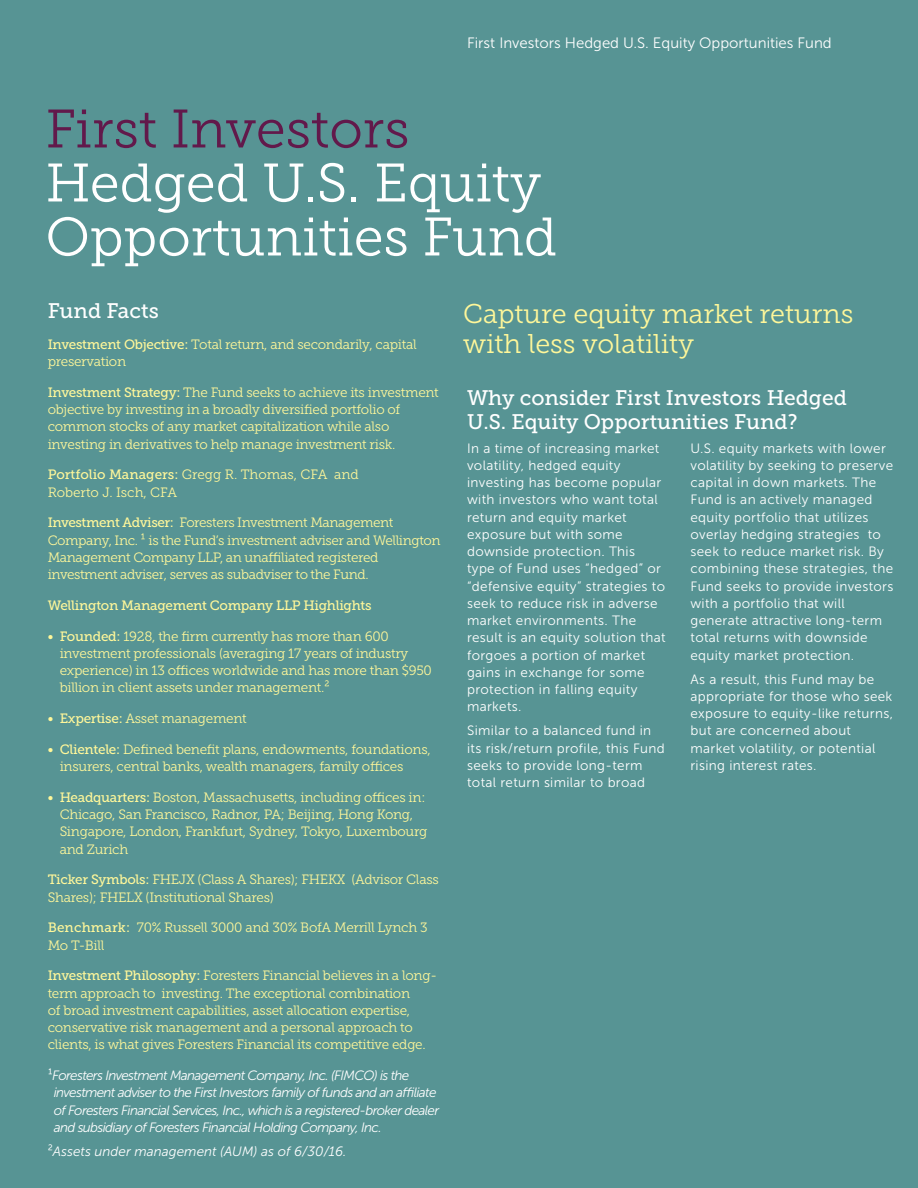
<style>
.page{position:relative;width:918px;height:1188px;background:#579494}
.page>*{position:absolute;margin:0;border:0;box-sizing:border-box;transform-origin:0 0}
.t1{font:54px/54px "Museo Slab 300";color:#fff}
.t2{font:27px/30px "Museo Slab 300";color:#fff79a}
.t3{font:21px/24px "Museo Slab 500";color:#fff}
.t4{font:15px "Museo Sans 300";color:#fff}
.t5{font:13.5px/17.2px "Museo Slab 300";letter-spacing:-.02em;color:#fff79a}
.t6{font:13.5px/17.2px "Museo Sans 300";letter-spacing:.025em;color:#fff}
.t7{font:italic 13.5px/17.2px "Museo Sans 300";letter-spacing:-.05em;color:#fff}
.t8{font:13.5px/17.2px "Museo Slab 300";color:#fff79a}
.t9{font:13.5px "Museo Slab 500";letter-spacing:-.02em;color:#fff79a}
.t10{font:italic 13.5px "Museo Sans 300";color:#fff}
.s1{color:#62194b}
.s2{font-family:"Museo Slab 500"}
.s3{font-style:normal}
</style>
<div class="page">
<p class="t4" style="left:467px;top:35px;width:366px">First Investors Hedged U.S. Equity Opportunities Fund</p>
<p class="t1" style="left:45px;top:102px;width:513px"><span class="s1">First Investors<br></span>Hedged U.S. Equity<br>Opportunities Fund</p>
<p class="t3" style="left:48px;top:299px;width:113px">Fund Facts</p>
<p class="t5" style="left:48px;top:336px;width:371px"><span class="s2">Investment Objective:</span> Total return, and secondarily, capital preservation</p>
<p class="t5" style="left:48px;top:384px;width:393px"><span class="s2">Investment Strategy:</span> The Fund seeks to achieve its investment objective by investing in a broadly diversified portfolio of common stocks of any market capitalization while also investing in derivatives to help manage investment risk.</p>
<p class="t8" style="left:48px;top:466px;width:313px"><span class="s2">Portfolio Managers:</span> Gregg R. Thomas, CFA and<br>Roberto J. Isch, CFA</p>
<p class="t5" style="left:48px;top:514px;width:394px"><span class="s2">Investment Adviser:</span> Foresters Investment Management Company, Inc. ¹ is the Fund’s investment adviser and Wellington Management Company LLP, an unaffiliated registered investment adviser, serves as subadviser to the Fund.</p>
<p class="t9" style="left:48px;top:598px;width:325px">Wellington Management Company LLP Highlights</p>
<p class="t5" style="left:60px;top:627px;width:374px;text-indent:-12px"><span class="s2">• Founded:</span> 1928, the firm currently has more than 600 investment professionals (averaging 17 years of industry experience) in 13 offices worldwide and has more than $950 billion in client assets under management.²</p>
<p class="t5" style="left:48px;top:710px;width:201px"><span class="s2">• Expertise:</span> Asset management</p>
<p class="t5" style="left:60px;top:741px;width:373px;text-indent:-12px"><span class="s2">• Clientele:</span> Defined benefit plans, endowments, foundations, insurers, central banks, wealth managers, family offices</p>
<p class="t5" style="left:60px;top:789px;width:369px;text-indent:-12px"><span class="s2">• Headquarters:</span> Boston, Massachusetts, including offices in:<br>Chicago, San Francisco, Radnor, PA; Beijing, Hong Kong, Singapore, London, Frankfurt, Sydney, Tokyo, Luxembourg and Zurich</p>
<p class="t5" style="left:48px;top:871px;width:393px"><span class="s2">Ticker Symbols:</span> FHEJX (Class A Shares); FHEKX (Advisor Class<br>Shares); FHELX (Institutional Shares)</p>
<p class="t5" style="left:48px;top:919px;width:381px"><span class="s2">Benchmark:</span> 70% Russell 3000 and 30% BofA Merrill Lynch 3<br>Mo T-Bill</p>
<p class="t5" style="left:48px;top:967px;width:391px"><span class="s2">Investment Philosophy:</span> Foresters Financial believes in a long&shy;term approach to investing. The exceptional combination<br>of broad investment capabilities, asset allocation expertise, conservative risk management and a personal approach to clients, is what gives Foresters Financial its competitive edge.</p>
<p class="t7" style="left:54px;top:1067px;width:387px;text-indent:-6px"><span class="s3">¹</span>Foresters Investment Management Company, Inc. (FIMCO) is the investment adviser to the First Investors family of funds and an affiliate of Foresters Financial Services, Inc., which is a registered-broker dealer and subsidiary of Foresters Financial Holding Company, Inc.</p>
<p class="t10" style="left:48px;top:1144px;width:300px"><span class="s3">²</span>Assets under management (AUM) as of 6/30/16.</p>
<p class="t2" style="left:463px;top:299px;width:392px">Capture equity market returns with less volatility</p>
<p class="t3" style="left:467px;top:385px;width:381px">Why consider First Investors Hedged<br>U.S. Equity Opportunities Fund?</p>
<p class="t6" style="left:467px;top:439px;width:200px">In a time of increasing market volatility, hedged equity investing has become popular with investors who want total return and equity market exposure but with some downside protection. This type of Fund uses “hedged” or “defensive equity” strategies to seek to reduce risk in adverse market environments. The result is an equity solution that forgoes a portion of market gains in exchange for some protection in falling equity markets.</p>
<p class="t6" style="left:467px;top:722px;width:199px">Similar to a balanced fund in its risk/return profile, this Fund seeks to provide long-term total return similar to broad</p>
<p class="t6" style="left:690px;top:439px;width:204px">U.S. equity markets with lower volatility by seeking to preserve capital in down markets. The<br>Fund is an actively managed equity portfolio that utilizes overlay hedging strategies to seek to reduce market risk. By combining these strategies, the<br>Fund seeks to provide investors with a portfolio that will generate attractive long-term total returns with downside equity market protection.</p>
<p class="t6" style="left:690px;top:670px;width:204px">As a result, this Fund may be appropriate for those who seek exposure to equity-like returns, but are concerned about market volatility, or potential rising interest rates.</p>
</div>
